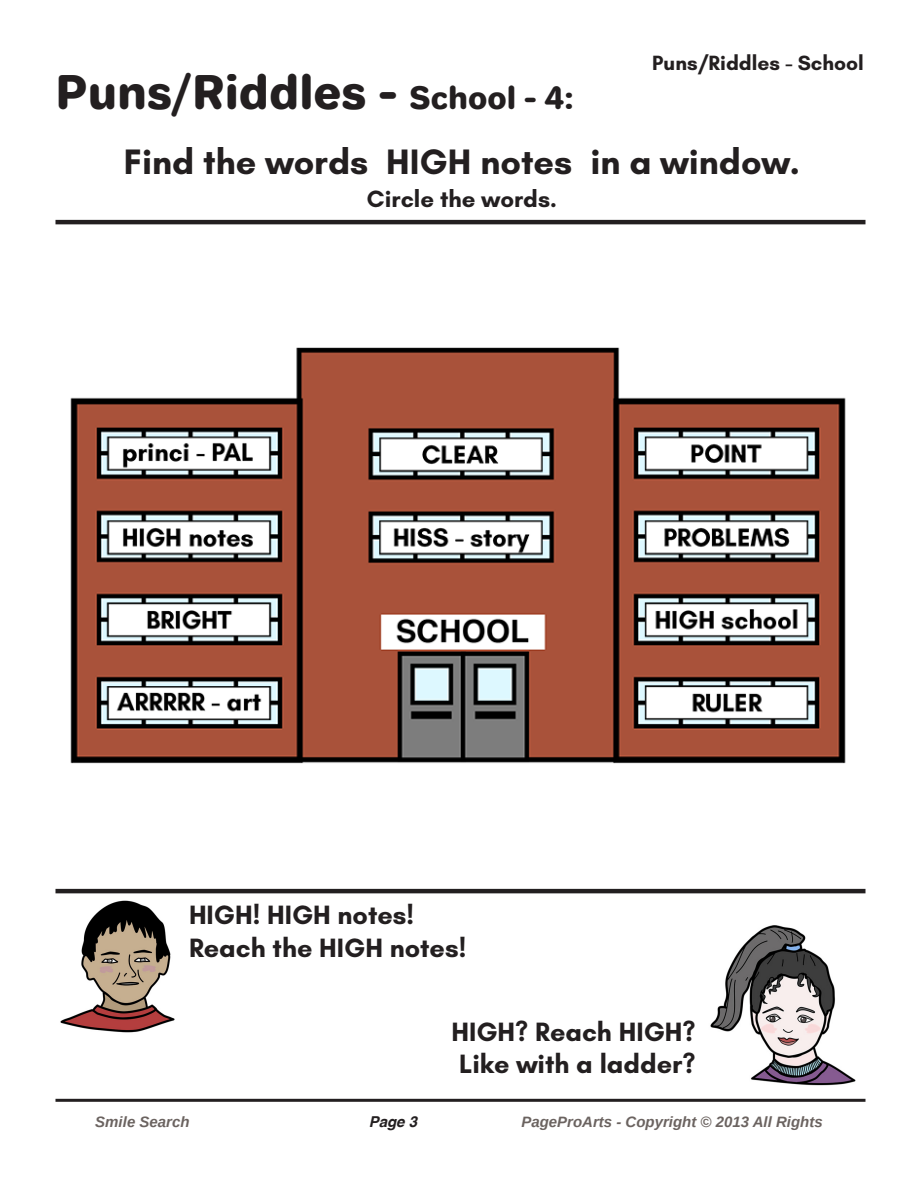
<style>
.page{position:relative;width:918px;height:1188px;background:#fff}
.page>*{position:absolute;margin:0;border:0;box-sizing:border-box;transform-origin:0 0}
.t1{font:45px "Jellee";color:#231f20}
.t2{font:700 36px "Glacial Indifference";color:#231f20}
.t3{font:700 27px "Glacial Indifference";color:#231f20}
.t4{font:700 24px "Glacial Indifference";color:#231f20}
.t5{font:700 21px "Glacial Indifference";color:#231f20}
.t6{font:italic 700 15px "Liberation Sans";color:#6b6360}
.t7{font:italic 700 15px "Helvetica";color:#231f20}
.s1{font-size:30px}
</style>
<div class="page">
<hr style="left:56px;top:1099px;width:810px;height:3px;background:#231f20">
<img style="left:710px;top:925px;width:146px;height:161px">
<hr style="left:56px;top:220px;width:810px;height:4px;background:#231f20">
<hr style="left:56px;top:889px;width:810px;height:4px;background:#231f20">
<img style="left:70px;top:347px;width:776px;height:417px">
<img style="left:60px;top:900px;width:115px;height:133px">
<p class="t5" style="left:652px;top:50px;width:213px">Puns/Riddles - School</p>
<p class="t1" style="left:56px;top:62px;width:520px">Puns/Riddles - <span class="s1">School - 4:</span></p>
<p class="t2" style="left:124px;top:140px;width:678px">Find the words HIGH notes in a window.</p>
<p class="t4" style="left:367px;top:184px;width:191px">Circle the words.</p>
<p class="t3" style="left:189px;top:898px;width:227px">HIGH! HIGH notes!</p>
<p class="t3" style="left:189px;top:931px;width:279px">Reach the HIGH notes!</p>
<p class="t3" style="left:451px;top:1015px;width:246px">HIGH? Reach HIGH?</p>
<p class="t3" style="left:459px;top:1048px;width:238px">Like with a ladder?</p>
<p class="t6" style="left:95px;top:1112px;width:96px">Smile Search</p>
<p class="t7" style="left:369px;top:1109px;width:50px">Page 3</p>
<p class="t6" style="left:521px;top:1112px;width:303px">PageProArts - Copyright © 2013 All Rights</p>
</div>
